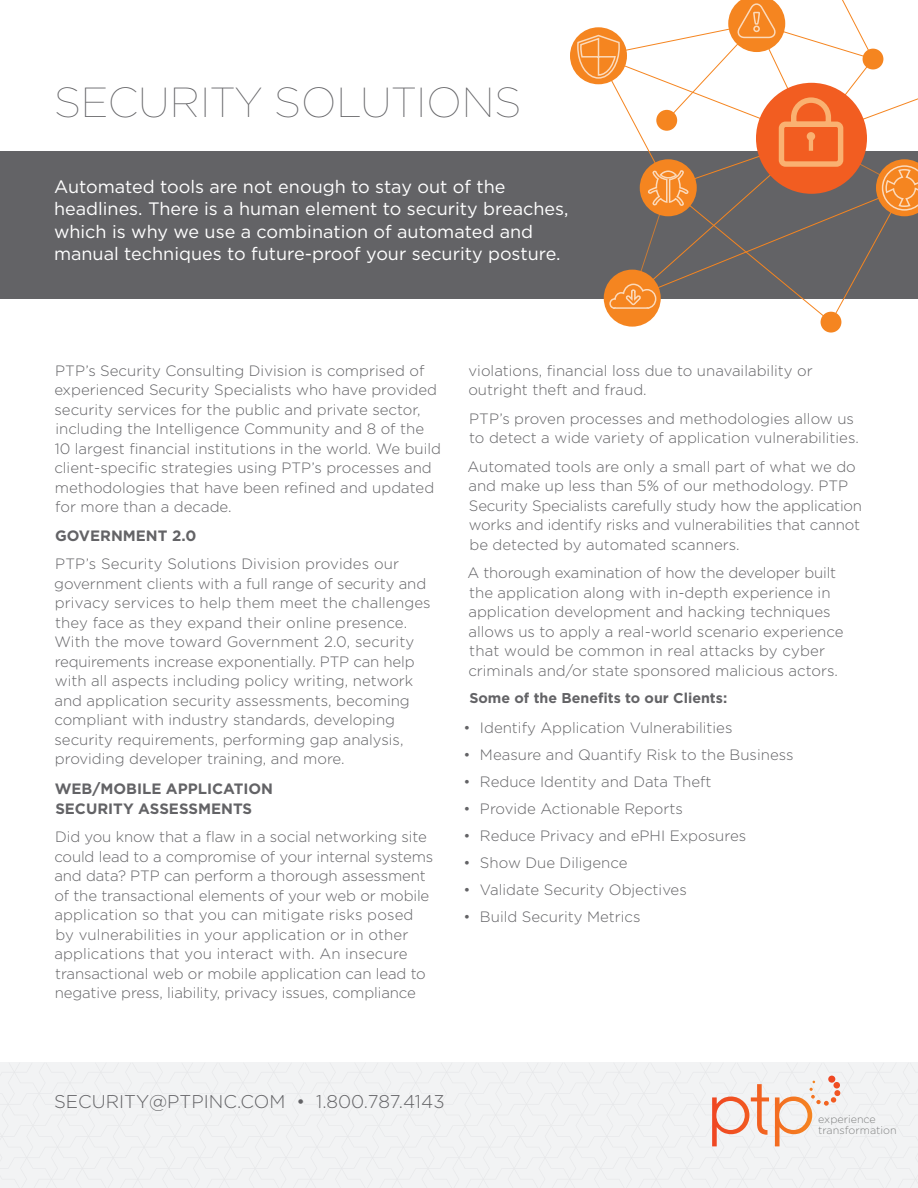
<style>
.page{position:relative;width:918px;height:1188px;background:#fff}
.page>*{position:absolute;margin:0;border:0;box-sizing:border-box;transform-origin:0 0}
.Security_main_head{font:100 42px "Gotham";color:#636366}
.CTA_style_B{font:300 18.45px "Gotham";color:#636366}
.intro{font:18px/22.5px "Gotham";color:#fff}
.body_type_normal{font:300 15px/19.5px "Gotham";color:#636366}
.new_bulleted_text{font:300 15px "Gotham";color:#636366}
.Security_c_head{font:700 15px/19.5px "Gotham";color:#636366}
.New_body_type_2{font:700 14.25px "Gotham";color:#636366}
.t1{font:300 10.8px/10.8px "Gotham";color:#828383}
</style>
<div class="page">
<div style="left:0;top:152px;width:918px;height:147px;background:#636366"></div>
<svg style="left:604px;top:270px;width:57px;height:57px"></svg>
<div style="left:821px;top:312px;width:20px;height:21px;background:#f58520;border-radius:50%"></div>
<div style="left:570px;top:27px;width:57px;height:57px;background:#f58520;border-radius:50%"></div>
<svg style="left:577px;top:0;width:341px;height:323px"></svg>
<div style="left:0;top:1063px;width:918px;height:125px;background:#f2f3f4"></div>
<div style="left:833px;top:1082px;width:7px;height:6px;background:#f04d22;border-radius:50%"></div>
<div style="left:828px;top:1076px;width:7px;height:7px;background:#ef4722;border-radius:50%"></div>
<p class="Security_main_head" style="left:54px;top:76px;width:469px">SECURITY SOLUTIONS</p>
<p class="intro" style="left:54px;top:175px;width:516px">Automated tools are not enough to stay out of the headlines. There is a human element to security breaches, which is why we use a combination of automated and manual techniques to future-proof your security posture.</p>
<p class="body_type_normal" style="left:54px;top:360px;width:388px">PTP’s Security Consulting Division is comprised of experienced Security Specialists who have provided security services for the public and private sector, including the Intelligence Community and 8 of the 10 largest financial institutions in the world. We build client-specific strategies using PTP’s processes and methodologies that have been refined and updated for more than a decade.</p>
<p class="Security_c_head" style="left:55px;top:525px;width:143px">GOVERNMENT 2.0</p>
<p class="body_type_normal" style="left:54px;top:554px;width:378px">PTP’s Security Solutions Division provides our government clients with a full range of security and privacy services to help them meet the challenges they face as they expand their online presence.<br>With the move toward Government 2.0, security requirements increase exponentially. PTP can help with all aspects including policy writing, network and application security assessments, becoming compliant with industry standards, developing security requirements, performing gap analysis, providing developer training, and more.</p>
<p class="Security_c_head" style="left:55px;top:779px;width:220px">WEB/MOBILE APPLICATION<br>SECURITY ASSESSMENTS</p>
<p class="body_type_normal" style="left:54px;top:827px;width:381px">Did you know that a flaw in a social networking site could lead to a compromise of your internal systems and data? PTP can perform a thorough assessment of the transactional elements of your web or mobile application so that you can mitigate risks posed by vulnerabilities in your application or in other applications that you interact with. An insecure transactional web or mobile application can lead to negative press, liability, privacy issues, compliance</p>
<p class="body_type_normal" style="left:468px;top:360px;width:346px">violations, financial loss due to unavailability or outright theft and fraud.</p>
<p class="body_type_normal" style="left:469px;top:408px;width:391px">PTP’s proven processes and methodologies allow us to detect a wide variety of application vulnerabilities.</p>
<p class="body_type_normal" style="left:467px;top:456px;width:396px">Automated tools are only a small part of what we do and make up less than 5% of our methodology. PTP Security Specialists carefully study how the application works and identify risks and vulnerabilities that cannot be detected by automated scanners.</p>
<p class="body_type_normal" style="left:467px;top:563px;width:377px">A thorough examination of how the developer built the application along with in-depth experience in application development and hacking techniques allows us to apply a real-world scenario experience that would be common in real attacks by cyber criminals and/or state sponsored malicious actors.</p>
<p class="New_body_type_2" style="left:469px;top:688px;width:259px">Some of the Benefits to our Clients:</p>
<p class="new_bulleted_text" style="left:463px;top:718px;width:271px">• Identify Application Vulnerabilities</p>
<p class="new_bulleted_text" style="left:463px;top:745px;width:332px">• Measure and Quantify Risk to the Business</p>
<p class="new_bulleted_text" style="left:463px;top:772px;width:250px">• Reduce Identity and Data Theft</p>
<p class="new_bulleted_text" style="left:463px;top:799px;width:221px">• Provide Actionable Reports</p>
<p class="new_bulleted_text" style="left:463px;top:826px;width:284px">• Reduce Privacy and ePHI Exposures</p>
<p class="new_bulleted_text" style="left:463px;top:853px;width:166px">• Show Due Diligence</p>
<p class="new_bulleted_text" style="left:463px;top:880px;width:225px">• Validate Security Objectives</p>
<p class="new_bulleted_text" style="left:463px;top:907px;width:179px">• Build Security Metrics</p>
<p class="CTA_style_B" style="left:54px;top:1090px;width:392px">SECURITY@PTPINC.COM • 1.800.787.4143</p>
<p class="t1" style="left:818px;top:1114px;width:80px">experience transformation</p>
</div>
